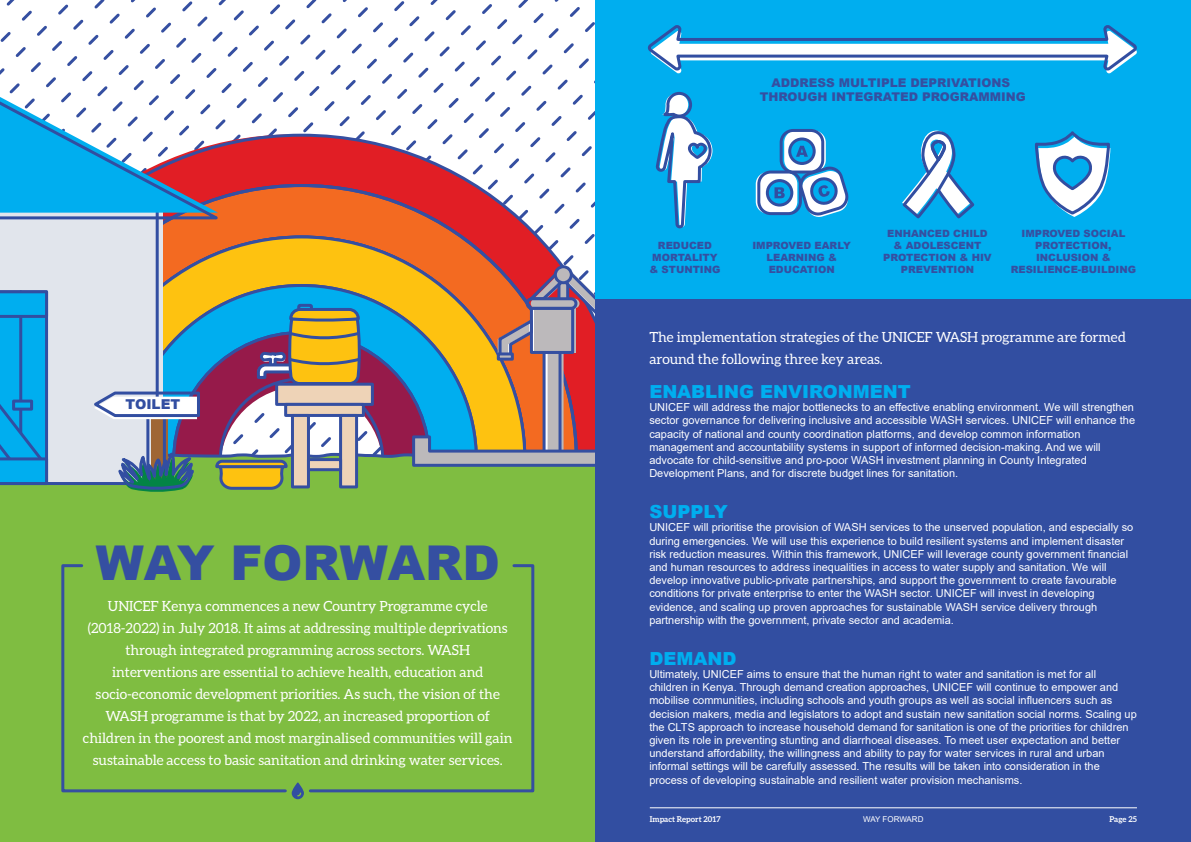
<style>
.page{position:relative;width:1191px;height:842px;background:#fff}
.page>*{position:absolute;margin:0;border:0;box-sizing:border-box;transform-origin:0 0}
.t1{font:900 48px "Arial";color:#354fa1}
.t2{font:900 18px "Arial";color:#00aeef}
.t3{font:14px/22px "Aleo";color:#fff;text-align:center}
.t4{font:900 13.6px "Arial";color:#324ea1}
.t5{font:900 12px/14.4px "Arial";color:#354fa1;text-align:center}
.t6{font:11px/13.2px "Arial";color:#fff}
.t7{font:900 10px/12px "Arial";color:#354fa1;text-align:center}
.t8{font:700 8px "Aleo";color:#fff}
.t9{font:8px "Arial";letter-spacing:-.01em;color:#fff}
</style>
<div class="page">
<svg style="left:228px;top:132px;width:367px;height:302px"></svg>
<svg style="left:163px;top:183px;width:416px;height:251px"></svg>
<svg style="left:163px;top:234px;width:365px;height:200px;background:#ea8e21"></svg>
<svg style="left:163px;top:282px;width:316px;height:166px;background:#92ae6b"></svg>
<svg style="left:171px;top:329px;width:261px;height:120px"></svg>
<div style="left:0;top:449px;width:595px;height:393px;background:#7fbd41"></div>
<svg style="left:292px;top:782px;width:12px;height:17px"></svg>
<div style="left:60px;top:563px;width:228px;height:231px;background:#7fbd41"></div>
<div style="left:307px;top:563px;width:229px;height:231px;background:#7fbd41"></div>
<svg style="left:211px;top:458px;width:78px;height:33px;background:#a4a045"></svg>
<svg style="left:255px;top:302px;width:108px;height:84px;background:#959265"></svg>
<div style="left:275px;top:383px;width:99px;height:23px;background:#eed3b7;border:3px solid #354fa1"></div>
<div style="left:284px;top:403px;width:81px;height:14px;background:#eed3b7;border:3px solid #354fa1"></div>
<div style="left:291px;top:414px;width:19px;height:74px;background:#eed3b7;border:3px solid #354fa1"></div>
<div style="left:339px;top:414px;width:19px;height:74px;background:#eed3b7;border:3px solid #354fa1"></div>
<div style="left:307px;top:458px;width:35px;height:13px;background:#eed3b7;border:3px solid #354fa1"></div>
<div style="left:0;top:221px;width:159px;height:264px;background:#e1e5ec"></div>
<svg style="left:0;top:87px;width:228px;height:134px"></svg>
<svg style="left:0;top:288px;width:51px;height:197px;background:#17a0e1"></svg>
<div style="left:12px;top:400px;width:21px;height:11px;background:#00aeef;border:3px solid #324ea1"></div>
<div style="left:151px;top:405px;width:17px;height:76px;background:#9f6635"></div>
<div style="left:146px;top:404px;width:20px;height:79px;border:3px solid #324ea1"></div>
<svg style="left:108px;top:448px;width:97px;height:74px;background:#6e9e69"></svg>
<svg style="left:89px;top:390px;width:112px;height:29px"></svg>
<svg style="left:497px;top:264px;width:98px;height:99px;background:#ca5f59"></svg>
<svg style="left:497px;top:352px;width:17px;height:9px"></svg>
<div style="left:555px;top:267px;width:16px;height:16px;background:#bcb9bb;border-radius:50%"></div>
<div style="left:554px;top:265px;width:19px;height:19px;border:3px solid #354fa1;border-radius:50%"></div>
<div style="left:534px;top:300px;width:41px;height:52px;background:#bcb9bb"></div>
<div style="left:530px;top:307px;width:44px;height:47px;border:3px solid #354fa1"></div>
<div style="left:531px;top:299px;width:48px;height:9px;background:#bcb9bb;border-radius:5px"></div>
<div style="left:526px;top:297px;width:51px;height:13px;border:3px solid #354fa1;border-radius:5px"></div>
<svg style="left:410px;top:434px;width:185px;height:34px;background:#929290"></svg>
<div style="left:595px;top:0;width:595px;height:324px;background:#00aeef"></div>
<div style="left:595px;top:299px;width:595px;height:543px;background:#324ea1"></div>
<svg style="left:657px;top:92px;width:56px;height:137px"></svg>
<svg style="left:1035px;top:131px;width:76px;height:86px"></svg>
<svg style="left:902px;top:130px;width:73px;height:89px"></svg>
<div style="left:755px;top:172px;width:42px;height:42px;background:#fff;border-radius:12px"></div>
<div style="left:784px;top:130px;width:41px;height:42px;background:#fff;border-radius:12px"></div>
<div style="left:757px;top:171px;width:45px;height:44px;border:3px solid #324ea1;border-radius:12px"></div>
<div style="left:779px;top:129px;width:45px;height:45px;border:3px solid #324ea1;border-radius:12px"></div>
<svg style="left:767px;top:181px;width:25px;height:24px"></svg>
<div style="left:766px;top:179px;width:27px;height:28px;border:3px solid #324ea1;border-radius:50%"></div>
<svg style="left:789px;top:139px;width:25px;height:24px"></svg>
<div style="left:788px;top:137px;width:27px;height:28px;border:3px solid #324ea1;border-radius:50%"></div>
<svg style="left:774px;top:187px;width:10px;height:11px"></svg>
<svg style="left:796px;top:146px;width:12px;height:11px"></svg>
<svg style="left:795px;top:163px;width:54px;height:54px"></svg>
<svg style="left:648px;top:25px;width:489px;height:49px"></svg>
<hr style="left:650px;top:807px;width:487px;height:1px;background:#fff">
<p class="t4" style="left:126px;top:394px;width:56px">TOILET</p>
<h1 class="t1" style="left:96px;top:528px;width:405px">WAY FORWARD</h1>
<p class="t3" style="left:83px;top:594px;width:431px">UNICEF Kenya commences a new Country Programme cycle (2018-2022) in July 2018. It aims at addressing multiple deprivations through integrated programming across sectors. WASH interventions are essential to achieve health, education and socio-economic development priorities. As such, the vision of the WASH programme is that by 2022, an increased proportion of children in the poorest and most marginalised communities will gain sustainable access to basic sanitation and drinking water services.</p>
<p class="t5" style="left:760px;top:75px;width:268px">ADDRESS MULTIPLE DEPRIVATIONS<br>THROUGH INTEGRATED PROGRAMMING</p>
<p class="t7" style="left:649px;top:239px;width:73px">REDUCED<br>MORTALITY &amp; STUNTING</p>
<p class="t7" style="left:752px;top:239px;width:100px">IMPROVED EARLY<br>LEARNING &amp;<br>EDUCATION</p>
<p class="t7" style="left:883px;top:227px;width:110px">ENHANCED CHILD &amp; ADOLESCENT<br>PROTECTION &amp; HIV<br>PREVENTION</p>
<p class="t7" style="left:1010px;top:227px;width:127px">IMPROVED SOCIAL<br>PROTECTION,<br>INCLUSION &amp;<br>RESILIENCE-BUILDING</p>
<p class="t3" style="left:649px;top:325px;width:478px;text-align:left">The implementation strategies of the UNICEF WASH programme are formed around the following three key areas.</p>
<h2 class="t2" style="left:649px;top:379px;width:263px">ENABLING ENVIRONMENT</h2>
<p class="t6" style="left:649px;top:401px;width:487px">UNICEF will address the major bottlenecks to an effective enabling environment. We will strengthen sector governance for delivering inclusive and accessible WASH services. UNICEF will enhance the capacity of national and county coordination platforms, and develop common information management and accountability systems in support of informed decision-making. And we will advocate for child-sensitive and pro-poor WASH investment planning in County Integrated Development Plans, and for discrete budget lines for sanitation.</p>
<h2 class="t2" style="left:649px;top:499px;width:80px">SUPPLY</h2>
<p class="t6" style="left:649px;top:521px;width:485px">UNICEF will prioritise the provision of WASH services to the unserved population, and especially so during emergencies. We will use this experience to build resilient systems and implement disaster risk reduction measures. Within this framework, UNICEF will leverage county government financial and human resources to address inequalities in access to water supply and sanitation. We will develop innovative public-private partnerships, and support the government to create favourable conditions for private enterprise to enter the WASH sector. UNICEF will invest in developing evidence, and scaling up proven approaches for sustainable WASH service delivery through partnership with the government, private sector and academia.</p>
<h2 class="t2" style="left:649px;top:645px;width:88px">DEMAND</h2>
<p class="t6" style="left:649px;top:667px;width:489px">Ultimately, UNICEF aims to ensure that the human right to water and sanitation is met for all children in Kenya. Through demand creation approaches, UNICEF will continue to empower and mobilise communities, including schools and youth groups as well as social influencers such as decision makers, media and legislators to adopt and sustain new sanitation social norms. Scaling up the CLTS approach to increase household demand for sanitation is one of the priorities for children given its role in preventing stunting and diarrhoeal diseases. To meet user expectation and better understand affordability, the willingness and ability to pay for water services in rural and urban informal settings will be carefully assessed. The results will be taken into consideration in the process of developing sustainable and resilient water provision mechanisms.</p>
<p class="t8" style="left:650px;top:814px;width:72px">Impact Report 2017</p>
<p class="t9" style="left:863px;top:814px;width:62px">WAY FORWARD</p>
<p class="t8" style="left:1109px;top:814px;width:29px">Page 25</p>
</div>
